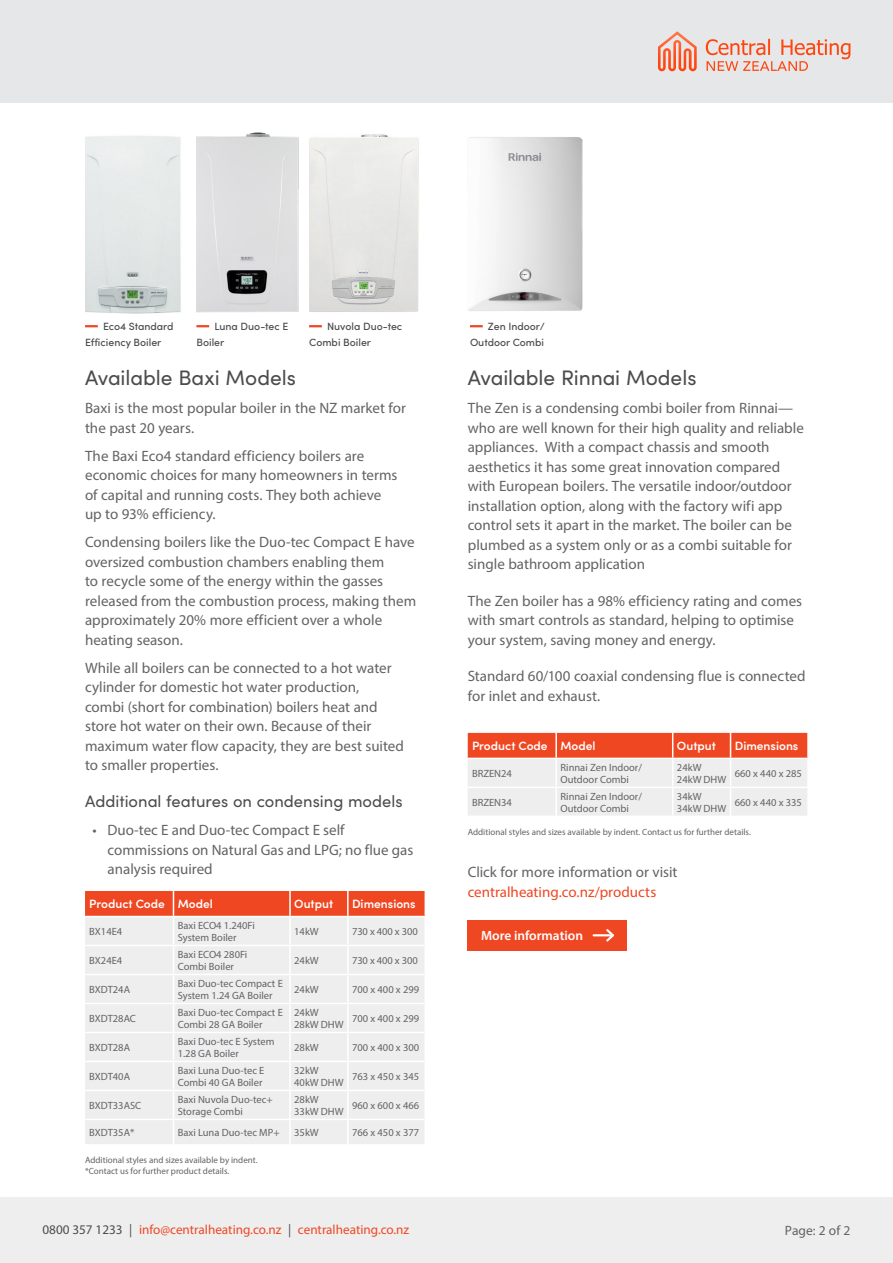
<style>
.page{position:relative;width:893px;height:1263px;background:#fff}
.page>*{position:absolute;margin:0;border:0;box-sizing:border-box;transform-origin:0 0}
.Body{font:21px "Sofia Pro";letter-spacing:-.005em;color:#4b4c4d}
.Body-2{font:16.5px "Sofia Pro";color:#4b4c4d}
.Body-3{font:15px/19.5px "Myriad Pro";color:#636366}
.Body-4{font:13.5px "Myriad Pro";letter-spacing:.005em;color:#636366}
.t1{font:600 13.35px "Myriad Pro";color:#fff}
.t2{font:13.2px "Myriad Pro";color:#ef4722}
.Table___Heading{font:600 12px "Sofia Pro";color:#fff}
.Table{font:10.5px/12.6px "Myriad Pro";color:#636366}
.t3{font:500 10.5px/16.5px "Sofia Pro";color:#4b4c4d}
.Table___Body{font:10.5px "Myriad Pro";color:#636366}
.t4{font:9px/10.8px "Myriad Pro";color:#636366}
.s1{color:#ef4722}
.s2{color:#4b4c4d}
</style>
<div class="page">
<div style="left:0;top:0;width:893px;height:103px;background:#e6e7e9"></div>
<div style="left:0;top:1197px;width:893px;height:66px;background:#eeeeef"></div>
<svg style="left:658px;top:31px;width:39px;height:40px"></svg>
<svg style="left:706px;top:39px;width:144px;height:32px"></svg>
<img style="left:85px;top:136px;width:96px;height:177px">
<svg style="left:85px;top:325px;width:13px;height:2px"></svg>
<img style="left:196px;top:132px;width:103px;height:181px">
<svg style="left:196px;top:325px;width:13px;height:2px"></svg>
<img style="left:468px;top:137px;width:115px;height:174px">
<svg style="left:470px;top:325px;width:13px;height:2px"></svg>
<img style="left:309px;top:134px;width:110px;height:178px">
<svg style="left:309px;top:325px;width:13px;height:2px"></svg>
<svg style="left:85px;top:891px;width:341px;height:253px;background:#efdedc"></svg>
<svg style="left:468px;top:733px;width:340px;height:83px;background:#efbdb3"></svg>
<hr style="left:807px;top:788px;width:2px;height:28px;background:#fff">
<div style="left:468px;top:920px;width:159px;height:31px;background:#ef4722"></div>
<svg style="left:594px;top:929px;width:20px;height:13px"></svg>
<p class="t3" style="left:85px;top:317px;width:90px;text-indent:18px">Eco4 Standard<br>Efficiency Boiler</p>
<p class="t3" style="left:196px;top:317px;width:93px;text-indent:18px">Luna Duo-tec E<br>Boiler</p>
<p class="t3" style="left:470px;top:317px;width:76px;text-align:right">Zen Indoor/<br>Outdoor Combi</p>
<p class="t3" style="left:309px;top:317px;width:95px;text-indent:18px">Nuvola Duo-tec<br>Combi Boiler</p>
<p class="Body" style="left:85px;top:362px;width:212px">Available Baxi Models</p>
<p class="Body-3" style="left:85px;top:398px;width:322px">Baxi is the most popular boiler in the NZ market for the past 20 years.</p>
<p class="Body-3" style="left:85px;top:445px;width:314px">The Baxi Eco4 standard efficiency boilers are economic choices for many homeowners in terms of capital and running costs. They both achieve up to 93% efficiency.</p>
<p class="Body-3" style="left:85px;top:532px;width:333px">Condensing boilers like the Duo-tec Compact E have oversized combustion chambers enabling them<br>to recycle some of the energy within the gasses released from the combustion process, making them approximately 20% more efficient over a whole heating season.</p>
<p class="Body-3" style="left:85px;top:657px;width:320px">While all boilers can be connected to a hot water cylinder for domestic hot water production,<br>combi (short for combination) boilers heat and store hot water on their own. Because of their maximum water flow capacity, they are best suited to smaller properties.</p>
<p class="Body-2" style="left:85px;top:789px;width:319px">Additional features on condensing models</p>
<p class="Body-3" style="left:108px;top:820px;width:307px;text-indent:-15px">• Duo-tec E and Duo-tec Compact E self commissions on Natural Gas and LPG; no flue gas analysis required</p>
<p class="Table___Heading" style="left:89px;top:895px;width:77px">Product Code</p>
<p class="Table___Heading" style="left:178px;top:895px;width:37px">Model</p>
<p class="Table___Heading" style="left:294px;top:895px;width:40px">Output</p>
<p class="Table___Heading" style="left:352px;top:895px;width:65px">Dimensions</p>
<p class="Table___Body" style="left:89px;top:925px;width:35px">BX14E4</p>
<p class="Table" style="left:178px;top:919px;width:79px">Baxi ECO4 1.240Fi<br>System Boiler</p>
<p class="Table" style="left:294px;top:925px;width:26px">14kW</p>
<p class="Table" style="left:352px;top:925px;width:67px">730 x 400 x 300</p>
<p class="Table___Body" style="left:89px;top:954px;width:35px">BX24E4</p>
<p class="Table" style="left:178px;top:948px;width:71px">Baxi ECO4 280Fi<br>Combi Boiler</p>
<p class="Table" style="left:294px;top:954px;width:26px">24kW</p>
<p class="Table" style="left:352px;top:954px;width:67px">730 x 400 x 300</p>
<p class="Table___Body" style="left:89px;top:983px;width:42px">BXDT24A</p>
<p class="Table" style="left:178px;top:977px;width:107px">Baxi Duo-tec Compact E<br>System 1.24 GA Boiler</p>
<p class="Table" style="left:294px;top:983px;width:26px">24kW</p>
<p class="Table" style="left:352px;top:983px;width:69px">700 x 400 x 299</p>
<p class="Table___Body" style="left:89px;top:1012px;width:48px">BXDT28AC</p>
<p class="Table" style="left:178px;top:1005px;width:107px">Baxi Duo-tec Compact E<br>Combi 28 GA Boiler</p>
<p class="Table" style="left:294px;top:1005px;width:26px">24kW</p>
<p class="Table" style="left:352px;top:1012px;width:69px">700 x 400 x 299</p>
<p class="Table" style="left:294px;top:1018px;width:51px">28kW DHW</p>
<p class="Table___Body" style="left:89px;top:1041px;width:42px">BXDT28A</p>
<p class="Table" style="left:178px;top:1034px;width:98px">Baxi Duo-tec E System<br>1.28 GA Boiler</p>
<p class="Table" style="left:294px;top:1041px;width:26px">28kW</p>
<p class="Table" style="left:352px;top:1041px;width:69px">700 x 400 x 300</p>
<p class="Table___Body" style="left:89px;top:1070px;width:42px">BXDT40A</p>
<p class="Table" style="left:178px;top:1063px;width:88px">Baxi Luna Duo-tec E<br>Combi 40 GA Boiler</p>
<p class="Table" style="left:294px;top:1063px;width:26px">32kW</p>
<p class="Table" style="left:352px;top:1070px;width:69px">763 x 450 x 345</p>
<p class="Table" style="left:294px;top:1076px;width:51px">40kW DHW</p>
<p class="Table___Body" style="left:89px;top:1099px;width:54px">BXDT33ASC</p>
<p class="Table" style="left:178px;top:1092px;width:97px">Baxi Nuvola Duo-tec+<br>Storage Combi</p>
<p class="Table" style="left:294px;top:1092px;width:26px">28kW</p>
<p class="Table" style="left:294px;top:1105px;width:51px">33kW DHW</p>
<p class="Table" style="left:352px;top:1099px;width:69px">960 x 600 x 466</p>
<p class="Table___Body" style="left:89px;top:1126px;width:47px">BXDT35A*</p>
<p class="Table" style="left:178px;top:1126px;width:103px">Baxi Luna Duo-tec MP+</p>
<p class="Table" style="left:294px;top:1126px;width:26px">35kW</p>
<p class="Table" style="left:352px;top:1126px;width:69px">766 x 450 x 377</p>
<p class="t4" style="left:85px;top:1155px;width:174px">Additional styles and sizes available by indent. *Contact us for further product details.</p>
<p class="Body" style="left:468px;top:362px;width:230px">Available Rinnai Models</p>
<p class="Body-3" style="left:468px;top:398px;width:338px">The Zen is a condensing combi boiler from Rinnai— who are well known for their high quality and reliable appliances. With a compact chassis and smooth aesthetics it has some great innovation compared with European boilers. The versatile indoor/outdoor installation option, along with the factory wifi app control sets it apart in the market. The boiler can be plumbed as a system only or as a combi suitable for single bathroom application</p>
<p class="Body-3" style="left:468px;top:590px;width:336px">The Zen boiler has a 98% efficiency rating and comes with smart controls as standard, helping to optimise your system, saving money and energy.</p>
<p class="Body-3" style="left:468px;top:666px;width:339px">Standard 60/100 coaxial condensing flue is connected for inlet and exhaust.</p>
<p class="Table___Heading" style="left:472px;top:737px;width:77px">Product Code</p>
<p class="Table___Heading" style="left:560px;top:737px;width:37px">Model</p>
<p class="Table___Heading" style="left:677px;top:737px;width:40px">Output</p>
<p class="Table___Heading" style="left:735px;top:737px;width:65px">Dimensions</p>
<p class="Table___Body" style="left:472px;top:767px;width:41px">BRZEN24</p>
<p class="Table" style="left:560px;top:760px;width:83px">Rinnai Zen Indoor/<br>Outdoor Combi</p>
<p class="Table" style="left:677px;top:760px;width:26px">24kW</p>
<p class="Table" style="left:735px;top:767px;width:69px">660 x 440 x 285</p>
<p class="Table" style="left:677px;top:773px;width:51px">24kW DHW</p>
<p class="Table___Body" style="left:472px;top:796px;width:41px">BRZEN34</p>
<p class="Table" style="left:560px;top:789px;width:83px">Rinnai Zen Indoor/<br>Outdoor Combi</p>
<p class="Table" style="left:677px;top:789px;width:26px">34kW</p>
<p class="Table" style="left:735px;top:796px;width:69px">660 x 440 x 335</p>
<p class="t4" style="left:468px;top:826px;width:285px">Additional styles and sizes available by indent. Contact us for further details.</p>
<p class="Body-3" style="left:468px;top:862px;width:211px;line-height:20.2px">Click for more information or visit <span class="s1">centralheating.co.nz/products</span></p>
<p class="t1" style="left:481px;top:927px;width:104px">More information</p>
<p class="Table" style="left:677px;top:802px;width:51px">34kW DHW</p>
<p class="t2" style="left:43px;top:1221px;width:368px"><span class="s2">0800 357 1233 |</span> info@centralheating.co.nz <span class="s2">|</span> centralheating.co.nz</p>
<p class="Body-4" style="left:785px;top:1222px;width:67px">Page: 2 of 2</p>
</div>
